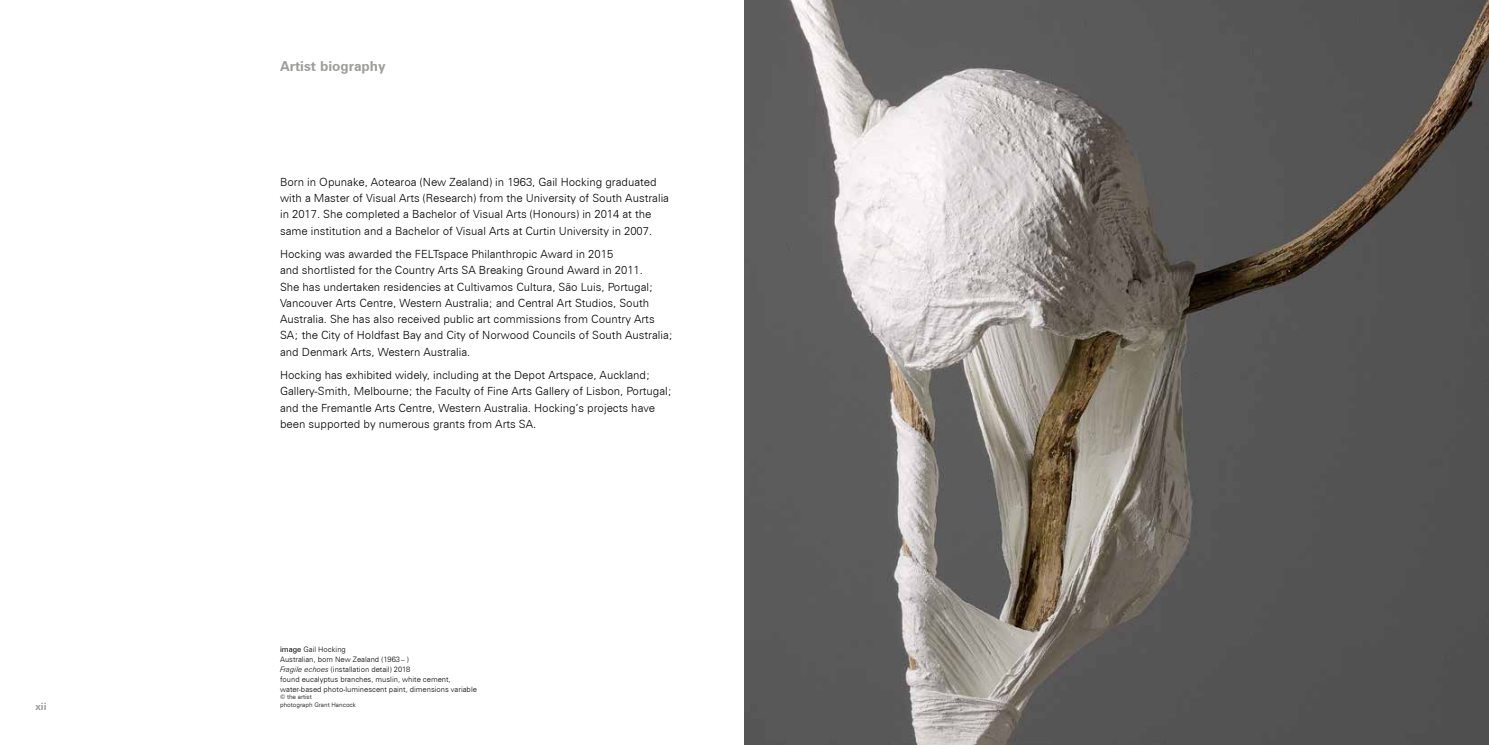
<style>
.page{position:relative;width:1489px;height:745px;background:#fff}
.page>*{position:absolute;margin:0;border:0;box-sizing:border-box;transform-origin:0 0}
.t1{font:700 13.75px "Zurich BT";color:#9d9d9c}
.t2{font:300 11.25px/16.2px "Zurich BT";color:#000}
.t3{font:700 10px "Zurich BT";color:#9d9d9c}
.t4{font:300 7.5px/10px "Zurich BT";color:#000}
.t5{font:300 6.25px/7.5px "Zurich BT";color:#000}
.s1{font-weight:400}
.s2{font-style:italic}
</style>
<div class="page">
<img style="left:744px;top:0;width:744px;height:744px">
<p class="t3" style="left:35px;top:699px;width:13px">xii</p>
<p class="t1" style="left:280px;top:57px;width:107px">artist biography</p>
<p class="t2" style="left:280px;top:173px;width:390px">Born in Opunake, Aotearoa (New Zealand) in 1963, Gail Hocking graduated with a Master of Visual Arts (Research) from the University of South Australia in 2017. She completed a Bachelor of Visual Arts (Honours) in 2014 at the same institution and a Bachelor of Visual Arts at Curtin University in 2007.</p>
<p class="t2" style="left:280px;top:246px;width:394px">Hocking was awarded the FELTspace Philanthropic Award in 2015<br>and shortlisted for the Country Arts SA Breaking Ground Award in 2011.<br>She has undertaken residencies at Cultivamos Cultura, São Luis, Portugal; Vancouver Arts Centre, Western Australia; and Central Art Studios, South Australia. She has also received public art commissions from Country Arts SA; the City of Holdfast Bay and City of Norwood Councils of South Australia; and Denmark Arts, Western Australia.</p>
<p class="t2" style="left:280px;top:366px;width:393px">Hocking has exhibited widely, including at the Depot Artspace, Auckland; Gallery-Smith, Melbourne; the Faculty of Fine Arts Gallery of Lisbon, Portugal; and the Fremantle Arts Centre, Western Australia. Hocking’s projects have been supported by numerous grants from Arts SA.</p>
<p class="t4" style="left:280px;top:643px;width:198px"><span class="s1">image</span> Gail Hocking<br>Australian, born New Zealand (1963– )<br><span class="s2">Fragile echoes</span> (installation detail) 2018<br>found eucalyptus branches, muslin, white cement, water-based photo-luminescent paint, dimensions variable</p>
<p class="t5" style="left:280px;top:692px;width:77px">© the artist<br>photograph Grant Hancock</p>
</div>
